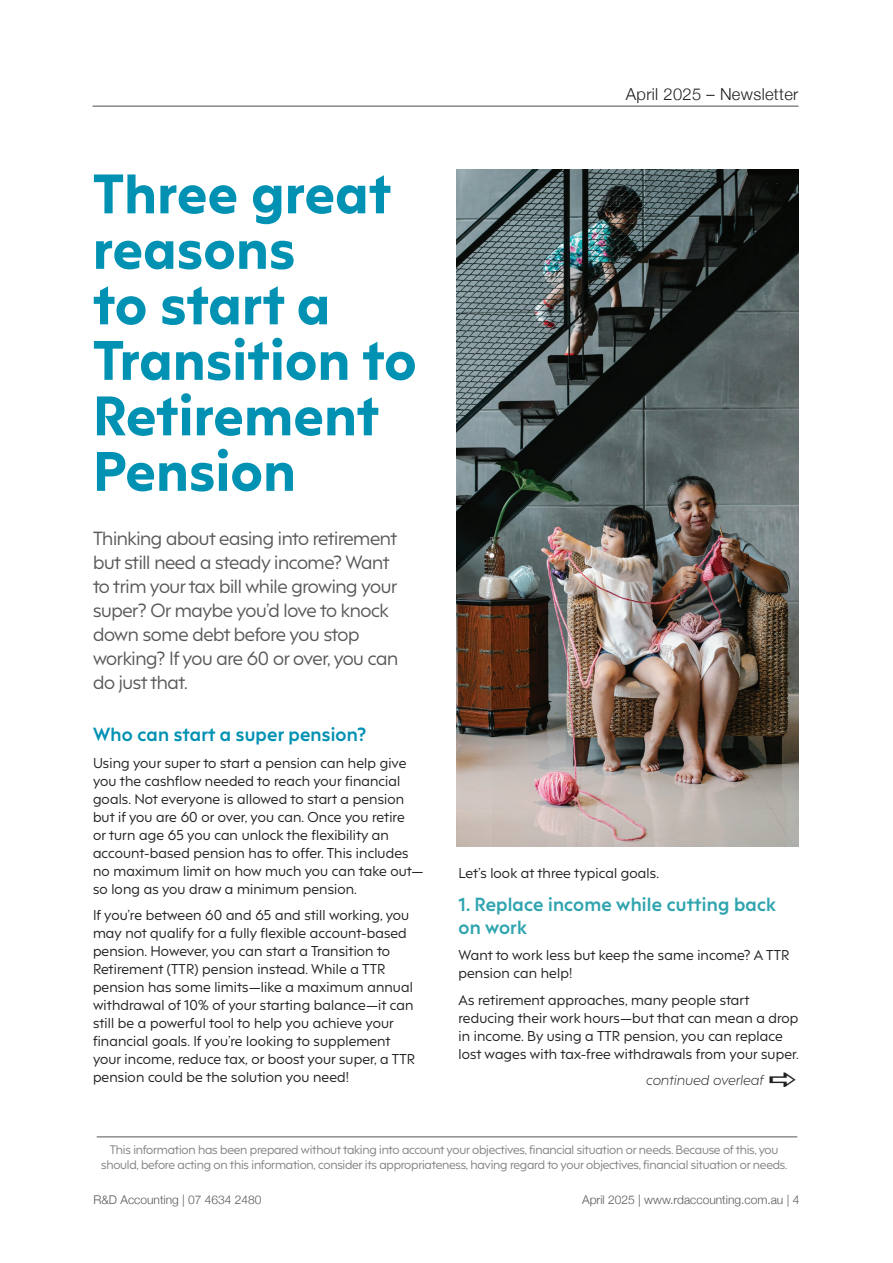
<style>
.page{position:relative;width:893px;height:1263px;background:#fff}
.page>*{position:absolute;margin:0;border:0;box-sizing:border-box;transform-origin:0 0}
.t1{font:800 52.5px/55.5px "F37 Hooj";letter-spacing:.01em;color:#0091b3}
.t2{font:18px/24px "F37 Hooj";letter-spacing:-.02em;color:#57585a}
.t3{font:700 18px/22.5px "F37 Hooj";letter-spacing:.01em;color:#2fa4af}
.t4{font:700 18px "F37 Hooj";letter-spacing:.01em;color:#0091b3}
.t5{font:300 16.5px "Helvetica Neue";letter-spacing:.02em;color:#231f20}
.t6{font:13.5px/18px "F37 Hooj";letter-spacing:.01em;color:#231f20}
.t7{font:italic 300 13.5px "F37 Hooj";letter-spacing:.01em;color:#231f20}
.t8{font:300 12px "Helvetica Neue";color:#57585a}
.t9{font:11.7px/15px "F37 Hooj";letter-spacing:-.02em;color:#808285;text-align:center}
</style>
<div class="page">
<hr style="left:93px;top:106px;width:705px;height:1px;background:#231f20">
<hr style="left:97px;top:1136px;width:700px;height:1px;background:#231f20">
<img style="left:457px;top:169px;width:341px;height:677px">
<h1 class="t1" style="left:93px;top:160px;width:325px">Three great reasons<br>to start a<br>Transition to<br>Retirement<br>Pension</h1>
<h2 class="t2" style="left:93px;top:524px;width:307px">Thinking about easing into retirement but still need a steady income? Want to trim your tax bill while growing your super? Or maybe you’d love to knock down some debt before you stop working? If you are 60 or over, you can do just that.</h2>
<h2 class="t4" style="left:93px;top:719px;width:275px">Who can start a super pension?</h2>
<p class="t6" style="left:93px;top:752px;width:332px">Using your super to start a pension can help give you the cashflow needed to reach your financial goals. Not everyone is allowed to start a pension but if you are 60 or over, you can. Once you retire<br>or turn age 65 you can unlock the flexibility an account-based pension has to offer. This includes no maximum limit on how much you can take out— so long as you draw a minimum pension.</p>
<p class="t6" style="left:93px;top:905px;width:324px">If you’re between 60 and 65 and still working, you may not qualify for a fully flexible account-based pension. However, you can start a Transition to Retirement (TTR) pension instead. While a TTR pension has some limits—like a maximum annual withdrawal of 10% of your starting balance—it can still be a powerful tool to help you achieve your financial goals. If you’re looking to supplement your income, reduce tax, or boost your super, a TTR pension could be the solution you need!</p>
<p class="t5" style="left:626px;top:81px;width:174px">April 2025 – Newsletter</p>
<p class="t6" style="left:458px;top:863px;width:202px">Let’s look at three typical goals.</p>
<h2 class="t3" style="left:458px;top:891px;width:319px">1. Replace income while cutting back on work</h2>
<p class="t6" style="left:458px;top:945px;width:332px">Want to work less but keep the same income? A TTR pension can help!</p>
<p class="t6" style="left:458px;top:989px;width:342px">As retirement approaches, many people start reducing their work hours—but that can mean a drop in income. By using a TTR pension, you can replace lost wages with tax-free withdrawals from your super.</p>
<p class="t7" style="left:646px;top:1069px;width:119px">continued overleaf</p>
<p class="t9" style="left:101px;top:1141px;width:688px">This information has been prepared without taking into account your objectives, financial situation or needs. Because of this, you should, before acting on this information, consider its appropriateness, having regard to your objectives, financial situation or needs.</p>
<p class="t8" style="left:94px;top:1190px;width:170px">R&amp;D Accounting | 07 4634 2480</p>
<p class="t8" style="left:582px;top:1190px;width:219px">April 2025 | www.rdaccounting.com.au | 4</p>
</div>
